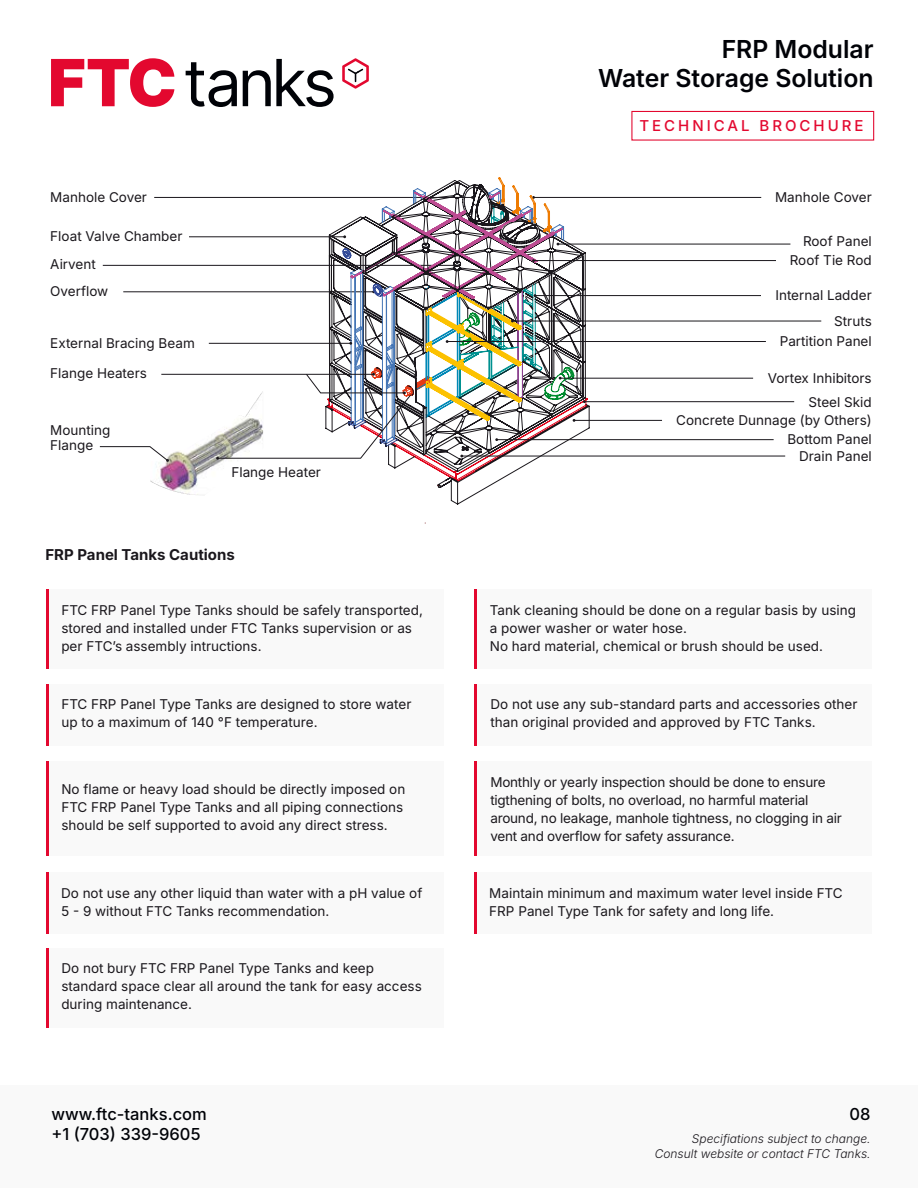
<style>
.page{position:relative;width:918px;height:1188px;background:#fff}
.page>*{position:absolute;margin:0;border:0;box-sizing:border-box;transform-origin:0 0}
.t1{font:600 24.75px/28.5px "Inter";color:#000207;text-align:right}
.t2{font:500 16.5px/19.8px "Inter";color:#000207}
.t3{font:700 15px "Inter";color:#1a171c}
.t4{font:500 15px "Inter";letter-spacing:.2em;color:#e3082f}
.t5{font:13.5px/18px "Inter";color:#1a171c}
.t6{font:italic 300 12px/15px "Inter";color:#1a171c;text-align:right}
</style>
<div class="page">
<div style="left:0;top:1085px;width:918px;height:103px;background:#f9f9f9"></div>
<div style="left:631px;top:111px;width:243px;height:30px;border:1px solid #e3082f"></div>
<svg style="left:51px;top:58px;width:123px;height:49px"></svg>
<hr style="left:103px;top:265px;width:351px;height:1px;background:#1a171c">
<hr style="left:123px;top:291px;width:251px;height:1px;background:#1a171c">
<hr style="left:154px;top:197px;width:318px;height:1px;background:#1a171c">
<hr style="left:533px;top:197px;width:228px;height:1px;background:#1a171c">
<div style="left:47px;top:590px;width:397px;height:79px;background:#f9f9f9"></div>
<div style="left:474px;top:590px;width:397px;height:79px;background:#f9f9f9"></div>
<div style="left:47px;top:948px;width:397px;height:80px;background:#f9f9f9"></div>
<div style="left:474px;top:872px;width:397px;height:61px;background:#f9f9f9"></div>
<div style="left:47px;top:872px;width:397px;height:61px;background:#f9f9f9"></div>
<div style="left:47px;top:761px;width:397px;height:95px;background:#f9f9f9"></div>
<div style="left:474px;top:761px;width:397px;height:95px;background:#f9f9f9"></div>
<div style="left:47px;top:684px;width:397px;height:61px;background:#f9f9f9"></div>
<div style="left:474px;top:684px;width:397px;height:61px;background:#f9f9f9"></div>
<hr style="left:47px;top:590px;width:2px;height:79px;background:#e3082f">
<hr style="left:47px;top:948px;width:2px;height:80px;background:#e3082f">
<hr style="left:47px;top:761px;width:2px;height:95px;background:#e3082f">
<hr style="left:47px;top:684px;width:2px;height:61px;background:#e3082f">
<hr style="left:47px;top:872px;width:2px;height:61px;background:#e3082f">
<hr style="left:474px;top:590px;width:2px;height:79px;background:#e3082f">
<hr style="left:474px;top:761px;width:2px;height:95px;background:#e3082f">
<hr style="left:474px;top:684px;width:2px;height:61px;background:#e3082f">
<hr style="left:474px;top:872px;width:2px;height:61px;background:#e3082f">
<img style="left:150px;top:451px;width:49px;height:44px">
<hr style="left:161px;top:374px;width:213px;height:1px;background:#1a171c">
<svg style="left:99px;top:446px;width:70px;height:16px"></svg>
<hr style="left:533px;top:260px;width:243px;height:1px;background:#1a171c">
<hr style="left:535px;top:295px;width:226px;height:1px;background:#1a171c">
<hr style="left:560px;top:378px;width:193px;height:1px;background:#1a171c">
<hr style="left:447px;top:341px;width:319px;height:1px;background:#1a171c">
<hr style="left:584px;top:401px;width:210px;height:1px;background:#1a171c">
<hr style="left:574px;top:420px;width:88px;height:1px;background:#1a171c">
<hr style="left:497px;top:439px;width:277px;height:1px;background:#1a171c">
<hr style="left:512px;top:321px;width:309px;height:1px;background:#1a171c">
<hr style="left:462px;top:456px;width:323px;height:1px;background:#1a171c">
<hr style="left:558px;top:244px;width:232px;height:1px;background:#1a171c">
<svg style="left:186px;top:58px;width:402px;height:430px"></svg>
<h1 class="t1" style="left:598px;top:34px;width:277px">FRP Modular<br>Water Storage Solution</h1>
<p class="t4" style="left:639px;top:114px;width:226px">TECHNICAL BROCHURE</p>
<p class="t5" style="left:50px;top:188px;width:98px">Manhole Cover</p>
<p class="t5" style="left:775px;top:188px;width:98px">Manhole Cover</p>
<p class="t5" style="left:50px;top:226px;width:134px">Float Valve Chamber</p>
<p class="t5" style="left:50px;top:251px;width:59px;line-height:26.4px">Airvent<br>Overflow</p>
<p class="t5" style="left:50px;top:333px;width:146px">External Bracing Beam</p>
<p class="t5" style="left:50px;top:364px;width:98px">Flange Heaters</p>
<p class="t5" style="left:50px;top:422px;width:62px;line-height:15px">Mounting<br>Flange</p>
<p class="t5" style="left:231px;top:462px;width:91px">Flange Heater</p>
<p class="t3" style="left:46px;top:543px;width:191px">FRP Panel Tanks Cautions</p>
<p class="t5" style="left:803px;top:232px;width:70px">Roof Panel</p>
<p class="t5" style="left:790px;top:251px;width:83px">Roof Tie Rod</p>
<p class="t5" style="left:775px;top:286px;width:98px">Internal Ladder</p>
<p class="t5" style="left:834px;top:312px;width:39px">Struts</p>
<p class="t5" style="left:780px;top:332px;width:94px">Partition Panel</p>
<p class="t5" style="left:768px;top:369px;width:106px">Vortex Inhibitors</p>
<p class="t5" style="left:676px;top:392px;width:197px;line-height:19px;text-align:right">Steel Skid<br>Concrete Dunnage (by Others)<br>Bottom Panel</p>
<p class="t5" style="left:799px;top:447px;width:74px">Drain Panel</p>
<p class="t5" style="left:61px;top:601px;width:363px">FTC FRP Panel Type Tanks should be safely transported, stored and installed under FTC Tanks supervision or as per FTC’s assembly intructions.</p>
<p class="t5" style="left:490px;top:601px;width:368px">Tank cleaning should be done on a regular basis by using a power washer or water hose.<br>No hard material, chemical or brush should be used.</p>
<p class="t5" style="left:61px;top:695px;width:352px">FTC FRP Panel Type Tanks are designed to store water up to a maximum of 140 °F temperature.</p>
<p class="t5" style="left:490px;top:695px;width:369px">Do not use any sub-standard parts and accessories other than original provided and approved by FTC Tanks.</p>
<p class="t5" style="left:61px;top:780px;width:346px">No flame or heavy load should be directly imposed on<br>FTC FRP Panel Type Tanks and all piping connections should be self supported to avoid any direct stress.</p>
<p class="t5" style="left:490px;top:772px;width:353px">Monthly or yearly inspection should be done to ensure tigthening of bolts, no overload, no harmful material around, no leakage, manhole tightness, no clogging in air vent and overflow for safety assurance.</p>
<p class="t5" style="left:61px;top:884px;width:363px">Do not use any other liquid than water with a pH value of<br>5 - 9 without FTC Tanks recommendation.</p>
<p class="t5" style="left:61px;top:959px;width:362px">Do not bury FTC FRP Panel Type Tanks and keep standard space clear all around the tank for easy access during maintenance.</p>
<p class="t2" style="left:51px;top:1103px;width:157px">www.ftc-tanks.com +1 (703) 339-9605</p>
<p class="t5" style="left:489px;top:884px;width:355px">Maintain minimum and maximum water level inside FTC<br>FRP Panel Type Tank for safety and long life.</p>
<p class="t2" style="left:850px;top:1103px;width:23px">08</p>
<p class="t6" style="left:655px;top:1131px;width:217px">Specifiations subject to change.<br>Consult website or contact FTC Tanks.</p>
</div>
